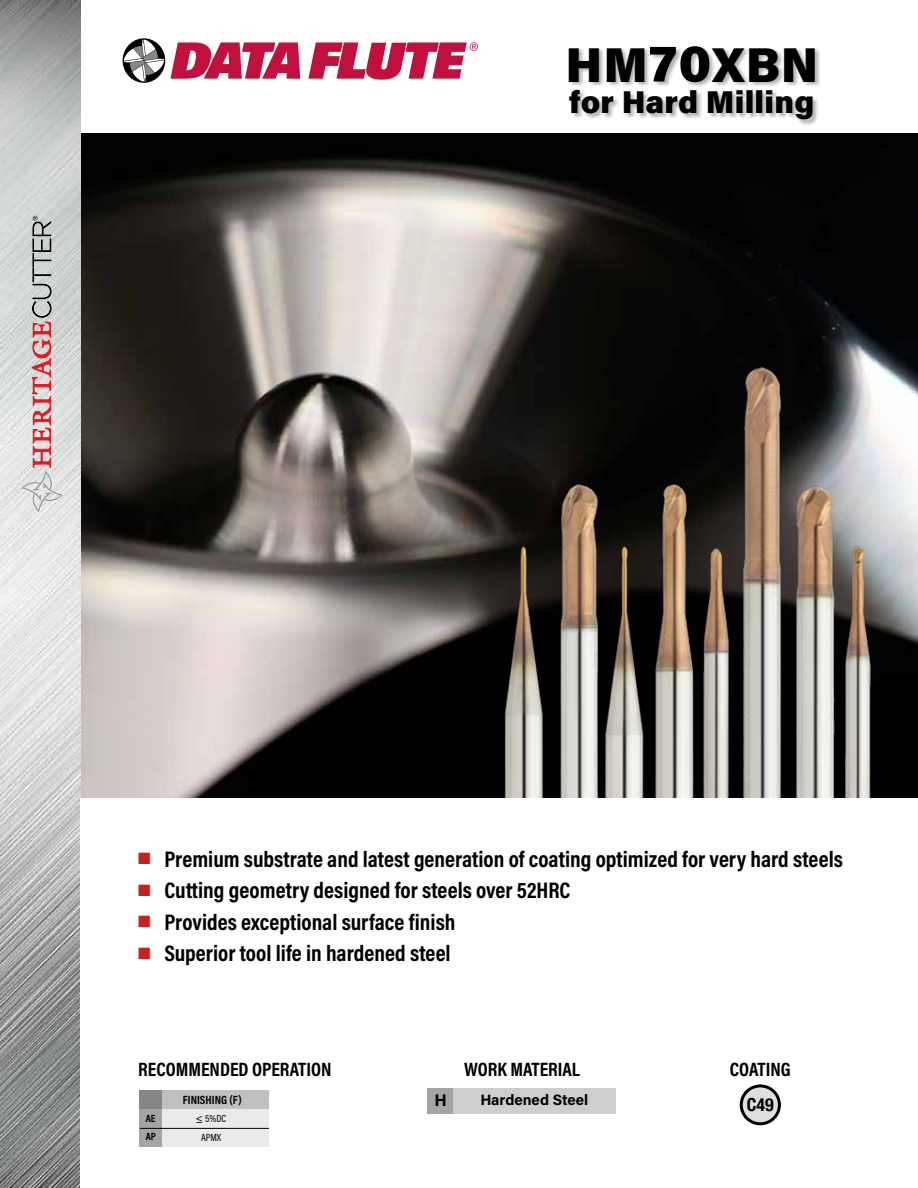
<style>
.page{position:relative;width:918px;height:1188px;background:#fff}
.page>*{position:absolute;margin:0;border:0;box-sizing:border-box;transform-origin:0 0}
.t1{font:900 48.9px "Acumin Pro";color:#000}
.t2{font:900 31.5px "Acumin Pro";letter-spacing:.01em;color:#000}
.t3{font:700 22.65px "Acumin Pro Cond";color:#000}
.t4{font:700 19.5px "Acumin Pro Cond";color:#000}
.t5{font:700 condensed 18px "Helvetica Neue";color:#000}
.t6{font:700 16.8px "Acumin Pro";color:#000}
.t7{font:700 15px "Acumin Pro";color:#000}
.t8{font:700 12px "Acumin Pro Cond";color:#000}
.t9{font:10.5px/18.3px "Acumin Pro Cond";color:#000;text-align:center}
.t10{font:700 10.5px/18px "Acumin Pro Cond";color:#000}
.s1{font-size:52.5px}
.s2{color:#cc1f1d}
.s3{font-family:"Minion Pro";font-weight:700;font-size:12px}
</style>
<div class="page">
<img style="left:81px;top:133px;width:837px;height:665px">
<img style="left:629px;top:459px;width:72px;height:65px">
<img style="left:473px;top:522px;width:52px;height:276px">
<img style="left:629px;top:524px;width:39px;height:274px">
<img style="left:668px;top:514px;width:33px;height:284px">
<img style="left:867px;top:526px;width:43px;height:272px">
<img style="left:801px;top:454px;width:66px;height:344px">
<img style="left:525px;top:451px;width:104px;height:347px">
<img style="left:701px;top:349px;width:100px;height:449px">
<svg style="left:123px;top:38px;width:177px;height:45px"></svg>
<svg style="left:308px;top:42px;width:170px;height:38px"></svg>
<div style="left:569px;top:46px;width:252px;height:81px;background:#000;opacity:.3"></div>
<img style="left:0;top:0;width:81px;height:1188px">
<svg style="left:22px;top:216px;width:41px;height:296px;background:#cfbfc0"></svg>
<div style="left:80px;top:798px;width:838px;height:390px;background:#fff"></div>
<div style="left:741px;top:1086px;width:38px;height:38px;background:#dedfdf;border-radius:50%"></div>
<div style="left:740px;top:1084px;width:41px;height:41px;border:3px solid #000;border-radius:50%"></div>
<div style="left:140px;top:1090px;width:129px;height:57px;background:#e9eaea"></div>
<div style="left:140px;top:1090px;width:129px;height:19px;background:#bfc0c1"></div>
<svg style="left:140px;top:1090px;width:22px;height:57px"></svg>
<hr style="left:140px;top:1128px;width:129px;height:1px;background:#000">
<div style="left:453px;top:1088px;width:163px;height:26px;background:#d0cdce"></div>
<div style="left:428px;top:1088px;width:25px;height:26px;background:#a3a4a5"></div>
<h1 class="t1" style="left:565px;top:30px;width:254px">HM<span class="s1">70</span>XBN</h1>
<h2 class="t2" style="left:569px;top:80px;width:247px">for Hard Milling</h2>
<p class="t3" style="left:138px;top:844px;width:706px"><span class="s2">■</span> Premium substrate and latest generation of coating optimized for very hard steels</p>
<p class="t3" style="left:138px;top:876px;width:434px"><span class="s2">■</span> Cutting geometry designed for steels over 52HRC</p>
<p class="t3" style="left:138px;top:907px;width:319px"><span class="s2">■</span> Provides exceptional surface finish</p>
<p class="t3" style="left:138px;top:939px;width:314px"><span class="s2">■</span> Superior tool life in hardened steel</p>
<p class="t4" style="left:138px;top:1056px;width:195px">RECOMMENDED OPERATION</p>
<p class="t10" style="left:146px;top:1109px;width:12px">AE<br>AP</p>
<p class="t8" style="left:183px;top:1092px;width:61px">FINISHING (F)</p>
<p class="t9" style="left:196px;top:1109px;width:32px"><span class="s3">≤</span> 5%DC<br>APMX</p>
<p class="t4" style="left:464px;top:1056px;width:117px">WORK MATERIAL</p>
<p class="t6" style="left:434px;top:1088px;width:14px">H</p>
<p class="t7" style="left:480px;top:1090px;width:109px">Hardened Steel</p>
<p class="t4" style="left:730px;top:1056px;width:62px">COATING</p>
<p class="t5" style="left:747px;top:1090px;width:28px">C49</p>
</div>
